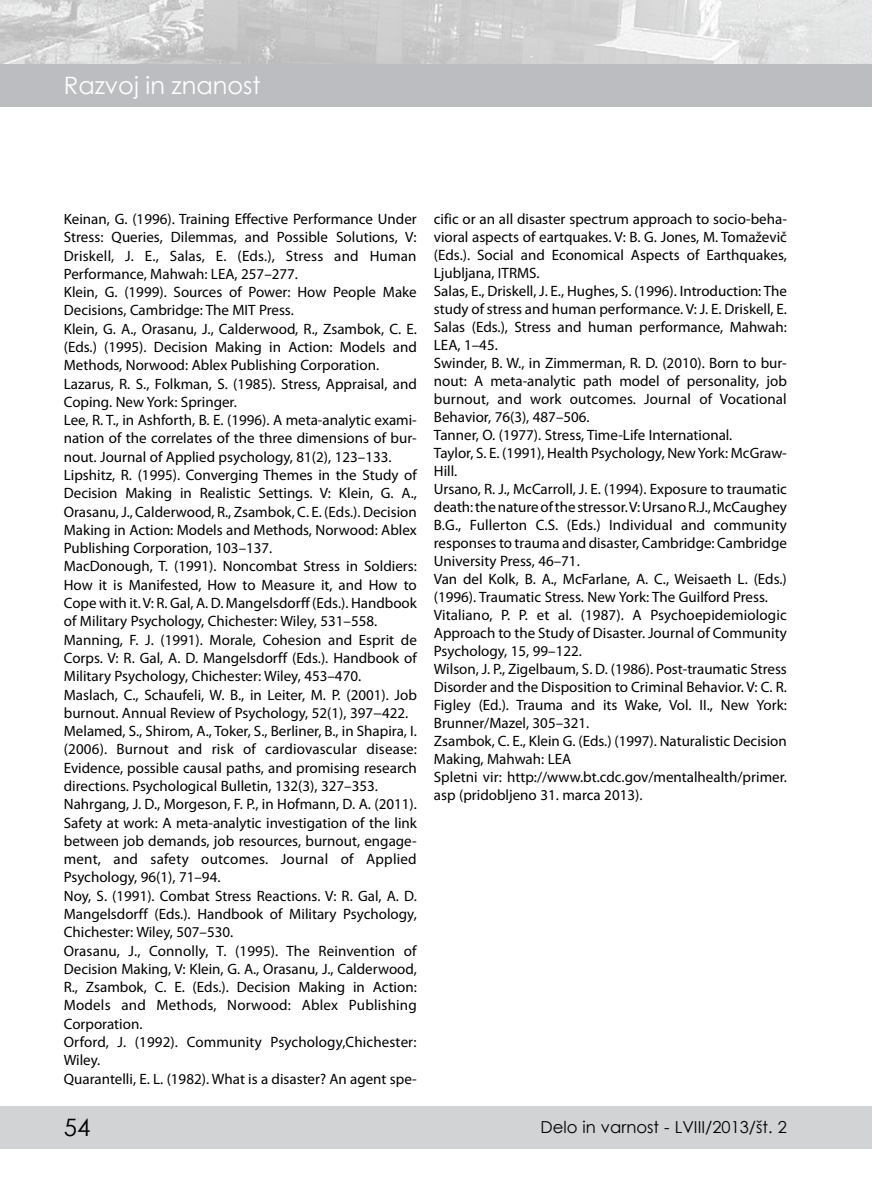
<style>
.page{position:relative;width:872px;height:1191px;background:#fff}
.page>*{position:absolute;margin:0;border:0;box-sizing:border-box;transform-origin:0 0}
.t1{font:24px "Century Gothic";color:#fff}
.t2{font:24px "Century Gothic";color:#000}
.t3{font:16.5px "Century Gothic";color:#000}
.t4{font:15px/18.3px "Myriad Pro";color:#000}
</style>
<div class="page">
<div style="left:0;top:1106px;width:872px;height:42px;background:#d1d3d4"></div>
<img style="left:0;top:0;width:872px;height:64px">
<div style="left:0;top:64px;width:872px;height:42px;background:#bcbdc0"></div>
<h1 class="t1" style="left:64px;top:69px;width:198px">Razvoj in znanost</h1>
<p class="t4" style="left:64px;top:209px;width:355px">Keinan, G. (1996). Training Effective Performance Under Stress: Queries, Dilemmas, and Possible Solutions, V:<br>Driskell, J. E., Salas, E. (Eds.), Stress and Human Performance, Mahwah: LEA, 257–277.<br>Klein, G. (1999). Sources of Power: How People Make Decisions, Cambridge: The MIT Press.<br>Klein, G. A., Orasanu, J., Calderwood, R., Zsambok, C. E. (Eds.) (1995). Decision Making in Action: Models and Methods, Norwood: Ablex Publishing Corporation.<br>Lazarus, R. S., Folkman, S. (1985). Stress, Appraisal, and Coping. New York: Springer.<br>Lee, R. T., in Ashforth, B. E. (1996). A meta-analytic exami&shy;nation of the correlates of the three dimensions of bur&shy;nout. Journal of Applied psychology, 81(2), 123–133.<br>Lipshitz, R. (1995). Converging Themes in the Study of Decision Making in Realistic Settings. V: Klein, G. A., Orasanu, J., Calderwood, R., Zsambok, C. E. (Eds.). Decision Making in Action: Models and Methods, Norwood: Ablex Publishing Corporation, 103–137.<br>MacDonough, T. (1991). Noncombat Stress in Soldiers:<br>How it is Manifested, How to Measure it, and How to Cope with it. V: R. Gal, A. D. Mangelsdorff (Eds.). Handbook of Military Psychology, Chichester: Wiley, 531–558.<br>Manning, F. J. (1991). Morale, Cohesion and Esprit de Corps. V: R. Gal, A. D. Mangelsdorff (Eds.). Handbook of Military Psychology, Chichester: Wiley, 453–470.<br>Maslach, C., Schaufeli, W. B., in Leiter, M. P. (2001). Job burnout. Annual Review of Psychology, 52(1), 397−422.<br>Melamed, S., Shirom, A., Toker, S., Berliner, B., in Shapira, I. (2006). Burnout and risk of cardiovascular disease:<br>Evidence, possible causal paths, and promising research directions. Psychological Bulletin, 132(3), 327–353.<br>Nahrgang, J. D., Morgeson, F. P., in Hofmann, D. A. (2011).<br>Safety at work: A meta-analytic investigation of the link between job demands, job resources, burnout, engage&shy;ment, and safety outcomes. Journal of Applied Psychology, 96(1), 71–94.<br>Noy, S. (1991). Combat Stress Reactions. V: R. Gal, A. D.<br>Mangelsdorff (Eds.). Handbook of Military Psychology, Chichester: Wiley, 507–530.<br>Orasanu, J., Connolly, T. (1995). The Reinvention of Decision Making, V: Klein, G. A., Orasanu, J., Calderwood, R., Zsambok, C. E. (Eds.). Decision Making in Action:<br>Models and Methods, Norwood: Ablex Publishing Corporation.<br>Orford, J. (1992). Community Psychology,Chichester:<br>Wiley.<br>Quarantelli, E. L. (1982). What is a disaster? An agent spe-</p>
<p class="t4" style="left:434px;top:210px;width:355px">cific or an all disaster spectrum approach to socio-beha&shy;vioral aspects of eartquakes. V: B. G. Jones, M. Tomaževič (Eds.). Social and Economical Aspects of Earthquakes, Ljubljana, ITRMS.<br>Salas, E., Driskell, J. E., Hughes, S. (1996). Introduction: The study of stress and human performance. V: J. E. Driskell, E.<br>Salas (Eds.), Stress and human performance, Mahwah:<br>LEA, 1–45.<br>Swinder, B. W., in Zimmerman, R. D. (2010). Born to bur&shy;nout: A meta-analytic path model of personality, job burnout, and work outcomes. Journal of Vocational Behavior, 76(3), 487–506.<br>Tanner, O. (1977). Stress, Time-Life International.<br>Taylor, S. E. (1991), Health Psychology, New York: McGraw-Hill.<br>Ursano, R. J., McCarroll, J. E. (1994). Exposure to traumatic death: the nature of the stressor. V: Ursano R.J., McCaughey B.G., Fullerton C.S. (Eds.) Individual and community responses to trauma and disaster, Cambridge: Cambridge University Press, 46–71.<br>Van del Kolk, B. A., McFarlane, A. C., Weisaeth L. (Eds.) (1996). Traumatic Stress. New York: The Guilford Press.<br>Vitaliano, P. P. et al. (1987). A Psychoepidemiologic Approach to the Study of Disaster. Journal of Community Psychology, 15, 99–122.<br>Wilson, J. P., Zigelbaum, S. D. (1986). Post-traumatic Stress Disorder and the Disposition to Criminal Behavior. V: C. R.<br>Figley (Ed.). Trauma and its Wake, Vol. II., New York:<br>Brunner/Mazel, 305–321.<br>Zsambok, C. E., Klein G. (Eds.) (1997). Naturalistic Decision Making, Mahwah: LEA<br>Spletni vir: http://www.bt.cdc.gov/mentalhealth/primer. asp (pridobljeno 31. marca 2013).</p>
<h1 class="t2" style="left:64px;top:1110px;width:28px">54</h1>
<p class="t3" style="left:540px;top:1115px;width:248px">Delo in varnost - LVIII/2013/št. 2</p>
</div>
